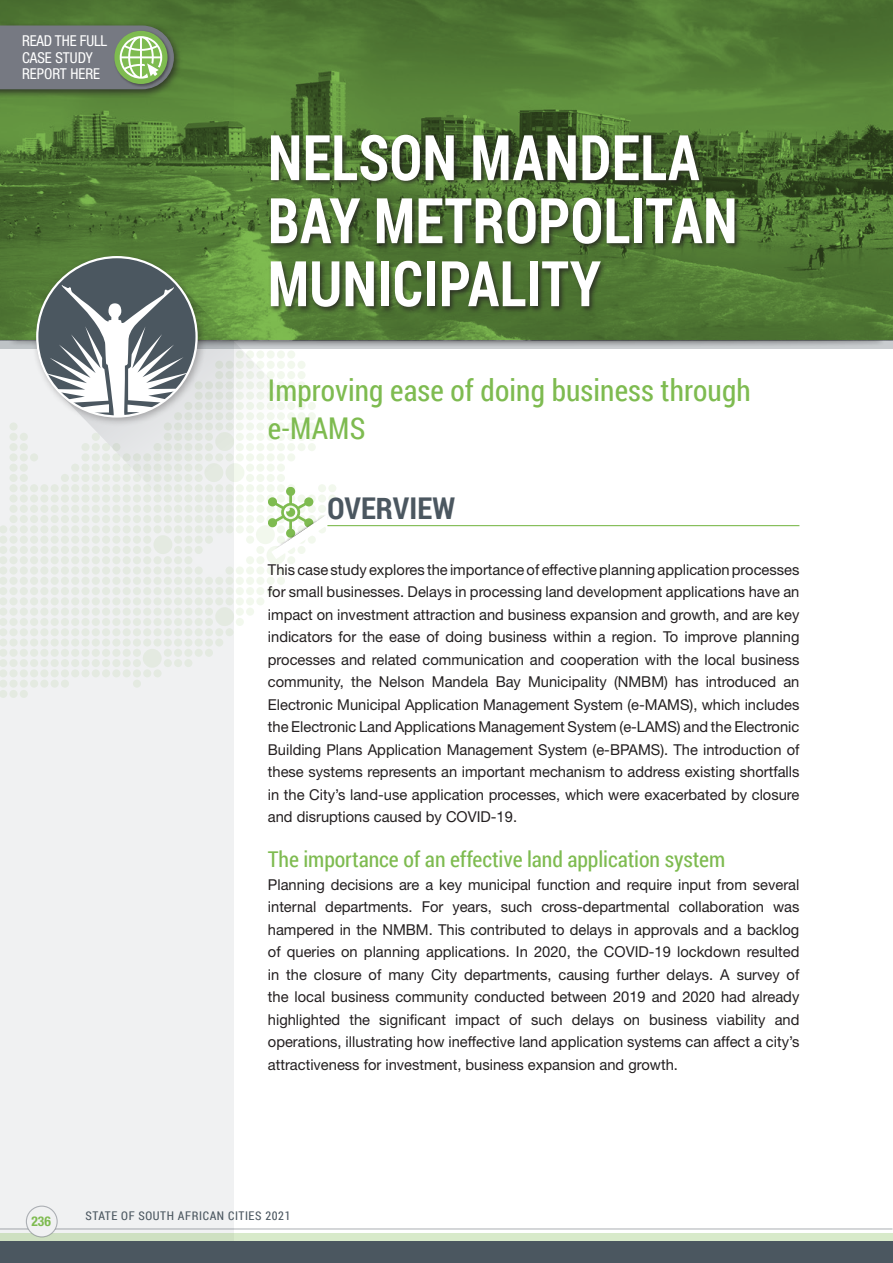
<style>
.page{position:relative;width:893px;height:1263px;background:#fff}
.page>*{position:absolute;margin:0;border:0;box-sizing:border-box;transform-origin:0 0}
.t1{font:700 63px/63px "Roboto Condensed";letter-spacing:.01em;color:#fff;scale:.9 1}
.t2{font:30px/37.5px "Roboto Condensed";letter-spacing:.005em;color:#7ebb50}
.t3{font:700 30px "Roboto Condensed";letter-spacing:.005em;color:#4b5760}
.t4{font:21.75px "Roboto Condensed";letter-spacing:-.005em;color:#7ebb50}
.t5{font:15px/22.5px "Helvetica Neue LT Std";color:#231f20;text-align:justify}
.t6{font:condensed 15px/16.5px "Helvetica Neue LT Std";color:#fff}
.t7{font:700 condensed 13.5px "Helvetica Neue LT Std";color:#7ebb50}
.t8{font:12px "Roboto Condensed";letter-spacing:.05em;color:#4b5760}
</style>
<div class="page">
<div style="left:0;top:0;width:234px;height:1263px;background:#f0f1f2"></div>
<svg style="left:0;top:0;width:893px;height:327px"></svg>
<div style="left:0;top:340px;width:893px;height:9px;background:#c9cccf"></div>
<svg style="left:0;top:423px;width:336px;height:275px"></svg>
<div style="left:8px;top:330px;width:877px;height:17px;background:#231f20;opacity:.6"></div>
<svg style="left:0;top:327px;width:893px;height:13px;fill:#4b7231"></svg>
<div style="left:0;top:21px;width:183px;height:77px;background:#231f20;opacity:.75"></div>
<svg style="left:0;top:26px;width:174px;height:63px"></svg>
<div style="left:268px;top:132px;width:473px;height:182px;background:#231f20;opacity:.75"></div>
<svg style="left:0;top:1233px;width:892px;height:9px;fill:#d8eaca"></svg>
<div style="left:0;top:1242px;width:892px;height:21px;background:#4b5760"></div>
<hr style="left:0;top:1228px;width:892px;height:1px;background:#676d76">
<svg style="left:28px;top:248px;width:304px;height:308px"></svg>
<div style="left:26px;top:1206px;width:31px;height:31px;background:#f0f1f2;border-radius:50%"></div>
<div style="left:26px;top:1205px;width:32px;height:32px;border:1px solid #676d76;border-radius:50%"></div>
<div style="left:31px;top:251px;width:176px;height:176px;background:#231f20;opacity:.3"></div>
<div style="left:37px;top:257px;width:160px;height:159px;background:#4b5760;border-radius:50%"></div>
<svg style="left:37px;top:284px;width:160px;height:132px"></svg>
<hr style="left:327px;top:525px;width:472px;height:1px;background:#7ebb50">
<svg style="left:268px;top:487px;width:60px;height:72px"></svg>
<p class="t6" style="left:22px;top:33px;width:87px">READ THE FULL<br>CASE STUDY<br>REPORT HERE</p>
<h1 class="t1" style="left:268px;top:124px;width:523px">NELSON MANDELA<br>BAY METROPOLITAN<br>MUNICIPALITY</h1>
<h2 class="t2" style="left:268px;top:371px;width:484px">Improving ease of doing business through e-MAMS</h2>
<h2 class="t3" style="left:327px;top:487px;width:129px">OVERVIEW</h2>
<p class="t5" style="left:268px;top:558px;width:533px">This case study explores the importance of effective planning application processes for small businesses. Delays in processing land development applications have an impact on investment attraction and business expansion and growth, and are key indicators for the ease of doing business within a region. To improve planning processes and related communication and cooperation with the local business community, the Nelson Mandela Bay Municipality (NMBM) has introduced an Electronic Municipal Application Management System (e-MAMS), which includes the Electronic Land Applications Management System (e-LAMS) and the Electronic Building Plans Application Management System (e-BPAMS). The introduction of these systems represents an important mechanism to address existing shortfalls in the City’s land-use application processes, which were exacerbated by closure and disruptions caused by COVID-19.</p>
<h3 class="t4" style="left:268px;top:844px;width:459px">The importance of an effective land application system</h3>
<p class="t5" style="left:268px;top:873px;width:533px">Planning decisions are a key municipal function and require input from several internal departments. For years, such cross-departmental collaboration was hampered in the NMBM. This contributed to delays in approvals and a backlog of queries on planning applications. In 2020, the COVID-19 lockdown resulted in the closure of many City departments, causing further delays. A survey of the local business community conducted between 2019 and 2020 had already highlighted the significant impact of such delays on business viability and operations, illustrating how ineffective land application systems can affect a city’s attractiveness for investment, business expansion and growth.</p>
<p class="t7" style="left:31px;top:1213px;width:21px">236</p>
<p class="t8" style="left:85px;top:1208px;width:207px">STATE OF SOUTH AFRICAN CITIES 2021</p>
</div>
